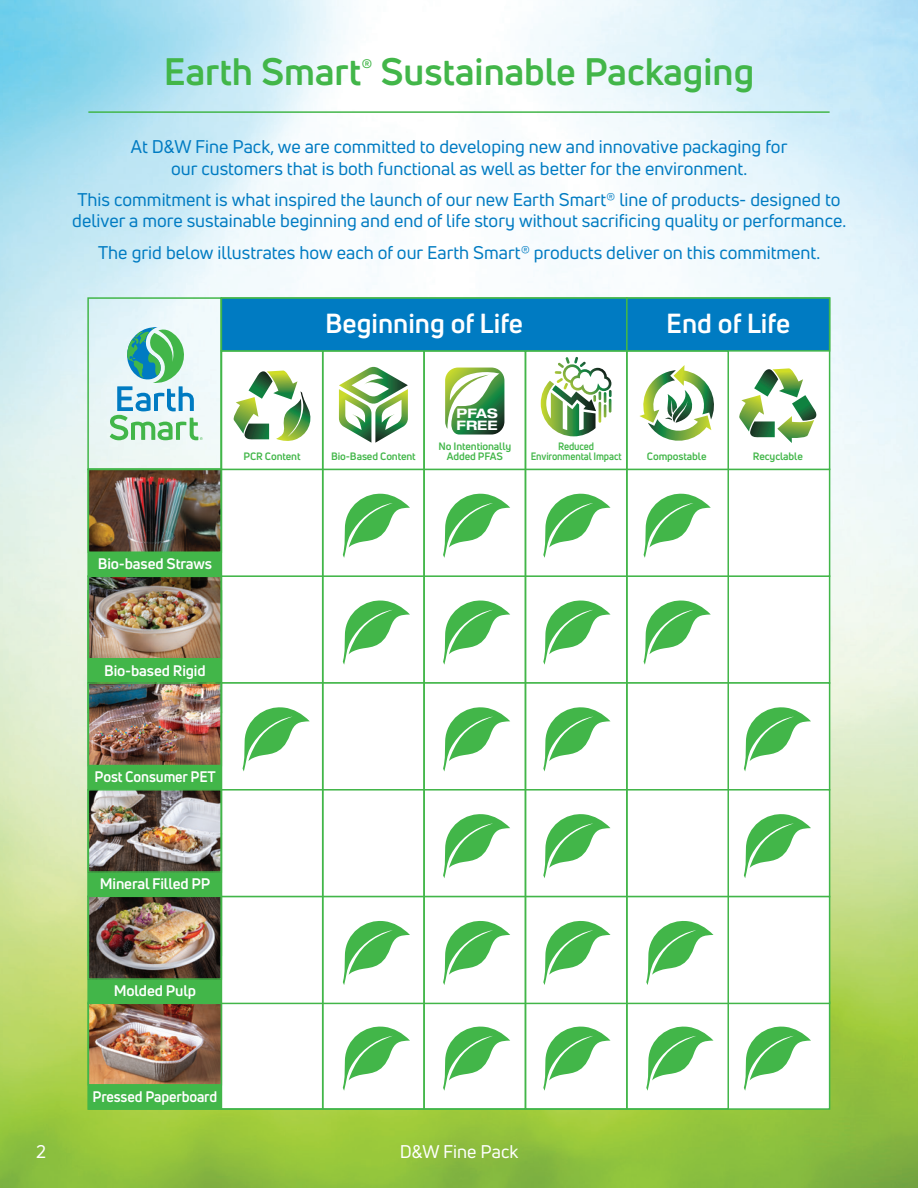
<style>
.page{position:relative;width:918px;height:1188px;background:#fff}
.page>*{position:absolute;margin:0;border:0;box-sizing:border-box;transform-origin:0 0}
.t1{font:700 37.5px "Uni Neue";color:#42b649}
.t2{font:700 27px "Uni Neue";color:#fff}
.t3{font:18px/21.6px "Uni Neue";color:#007bc2;text-align:center}
.t4{font:18px "Uni Neue";color:#fff}
.t5{font:700 15px "Uni Neue";letter-spacing:-.01em;color:#fff}
.t6{font:700 15px "Uni Neue";letter-spacing:-.01em;color:#fff;scale:.95 1}
.t7{font:700 expanded 13.05px/11.2px "Helvetica Neue LT Std";color:#fff}
.t8{font:700 10.5px/10.5px "Uni Neue";letter-spacing:-.01em;color:#42b649;text-align:center}
.t9{font:700 10.5px/10.5px "Uni Neue";letter-spacing:-.01em;color:#42b649;text-align:center;scale:.92 1}
</style>
<div class="page">
<img style="left:0;top:0;width:918px;height:1188px">
<hr style="left:88px;top:111px;width:742px;height:2px;background:#42b649">
<div style="left:88px;top:1001px;width:742px;height:109px;background:#fff;border:2px solid #42b649"></div>
<div style="left:88px;top:575px;width:742px;height:109px;background:#fff"></div>
<div style="left:88px;top:682px;width:742px;height:109px;background:#fff;border:2px solid #42b649"></div>
<div style="left:88px;top:789px;width:742px;height:108px;background:#fff;border:2px solid #42b649"></div>
<div style="left:88px;top:896px;width:742px;height:108px;background:#fff;border:2px solid #42b649"></div>
<div style="left:88px;top:469px;width:742px;height:108px;background:#fff;border:2px solid #42b649"></div>
<div style="left:88px;top:469px;width:134px;height:108px;background:#42b649"></div>
<img style="left:91px;top:472px;width:128px;height:78px">
<div style="left:88px;top:469px;width:134px;height:84px;border:2px solid #42b649"></div>
<div style="left:88px;top:576px;width:134px;height:108px;background:#42b649"></div>
<img style="left:91px;top:579px;width:128px;height:77px">
<div style="left:88px;top:576px;width:134px;height:83px;border:2px solid #42b649"></div>
<div style="left:88px;top:682px;width:134px;height:109px;background:#42b649"></div>
<img style="left:91px;top:685px;width:128px;height:78px">
<div style="left:88px;top:682px;width:134px;height:84px;border:2px solid #42b649"></div>
<div style="left:88px;top:789px;width:134px;height:108px;background:#42b649"></div>
<img style="left:91px;top:792px;width:128px;height:78px">
<div style="left:88px;top:789px;width:134px;height:84px;border:2px solid #42b649"></div>
<div style="left:88px;top:896px;width:134px;height:108px;background:#42b649"></div>
<img style="left:91px;top:899px;width:128px;height:78px">
<div style="left:88px;top:896px;width:134px;height:84px;border:2px solid #42b649"></div>
<div style="left:221px;top:297px;width:609px;height:173px;background:#fff;border:2px solid #42b649"></div>
<div style="left:221px;top:350px;width:102px;height:760px;border:2px solid #42b649"></div>
<div style="left:322px;top:350px;width:103px;height:760px;border:2px solid #42b649"></div>
<div style="left:423px;top:350px;width:103px;height:760px;border:2px solid #42b649"></div>
<div style="left:525px;top:350px;width:103px;height:760px;border:2px solid #42b649"></div>
<div style="left:626px;top:350px;width:103px;height:760px;border:2px solid #42b649"></div>
<div style="left:221px;top:297px;width:407px;height:55px;background:#007bc2;border:2px solid #42b649"></div>
<div style="left:626px;top:297px;width:204px;height:55px;background:#007bc2;border:2px solid #42b649"></div>
<div style="left:87px;top:297px;width:135px;height:173px;border:2px solid #42b649"></div>
<svg style="left:110px;top:327px;width:93px;height:113px"></svg>
<svg style="left:343px;top:493px;width:67px;height:65px"></svg>
<svg style="left:443px;top:493px;width:67px;height:65px"></svg>
<svg style="left:644px;top:493px;width:67px;height:65px"></svg>
<svg style="left:543px;top:493px;width:68px;height:65px"></svg>
<svg style="left:343px;top:600px;width:67px;height:65px"></svg>
<svg style="left:443px;top:600px;width:67px;height:65px"></svg>
<svg style="left:644px;top:600px;width:67px;height:65px"></svg>
<svg style="left:543px;top:600px;width:68px;height:65px"></svg>
<svg style="left:243px;top:707px;width:67px;height:64px"></svg>
<svg style="left:443px;top:707px;width:67px;height:64px"></svg>
<svg style="left:543px;top:707px;width:68px;height:64px"></svg>
<svg style="left:744px;top:707px;width:67px;height:64px"></svg>
<svg style="left:443px;top:814px;width:67px;height:64px"></svg>
<svg style="left:543px;top:814px;width:68px;height:64px"></svg>
<svg style="left:744px;top:814px;width:67px;height:64px"></svg>
<svg style="left:343px;top:921px;width:67px;height:64px"></svg>
<svg style="left:443px;top:921px;width:67px;height:64px"></svg>
<svg style="left:543px;top:921px;width:68px;height:64px"></svg>
<svg style="left:646px;top:921px;width:68px;height:64px"></svg>
<div style="left:88px;top:1003px;width:134px;height:107px;background:#42b649"></div>
<img style="left:91px;top:1006px;width:128px;height:77px">
<div style="left:88px;top:1003px;width:134px;height:83px;border:2px solid #42b649"></div>
<svg style="left:343px;top:1026px;width:67px;height:65px"></svg>
<svg style="left:443px;top:1026px;width:67px;height:65px"></svg>
<svg style="left:744px;top:1026px;width:67px;height:65px"></svg>
<svg style="left:543px;top:1026px;width:68px;height:65px"></svg>
<svg style="left:646px;top:1026px;width:68px;height:65px"></svg>
<svg style="left:739px;top:368px;width:78px;height:75px"></svg>
<svg style="left:639px;top:365px;width:75px;height:76px"></svg>
<svg style="left:339px;top:367px;width:69px;height:76px"></svg>
<svg style="left:233px;top:371px;width:78px;height:70px"></svg>
<svg style="left:541px;top:357px;width:70px;height:79px"></svg>
<svg style="left:445px;top:368px;width:59px;height:67px"></svg>
<h1 class="t1" style="left:164px;top:48px;width:592px">Earth Smart<sup>®</sup> Sustainable Packaging</h1>
<p class="t3" style="left:131px;top:136px;width:658px">At D&amp;W Fine Pack, we are committed to developing new and innovative packaging for our customers that is both functional as well as better for the environment.</p>
<p class="t3" style="left:72px;top:188px;width:775px;text-align:left">This commitment is what inspired the launch of our new Earth Smart® line of products- designed to deliver a more sustainable beginning and end of life story without sacrificing quality or performance.</p>
<p class="t3" style="left:98px;top:241px;width:724px">The grid below illustrates how each of our Earth Smart® products deliver on this commitment.</p>
<h2 class="t2" style="left:325px;top:306px;width:199px">Beginning of Life</h2>
<p class="t7" style="left:457px;top:408px;width:43px">PFAS<br>FREE</p>
<h2 class="t2" style="left:666px;top:306px;width:126px">End of Life</h2>
<p class="t8" style="left:438px;top:441px;width:74px">No Intentionally<br>Added PFAS</p>
<p class="t9" style="left:531px;top:441px;width:100px">Reduced<br>Environmental Impact</p>
<p class="t8" style="left:244px;top:451px;width:59px">PCR Content</p>
<p class="t8" style="left:331px;top:451px;width:86px">Bio-Based Content</p>
<p class="t8" style="left:647px;top:451px;width:61px">Compostable</p>
<p class="t8" style="left:753px;top:451px;width:52px">Recyclable</p>
<p class="t5" style="left:98px;top:554px;width:116px">Bio-based Straws</p>
<p class="t5" style="left:104px;top:661px;width:103px">Bio-based Rigid</p>
<p class="t6" style="left:95px;top:768px;width:129px">Post Consumer PET</p>
<p class="t5" style="left:100px;top:874px;width:112px">Mineral Filled PP</p>
<p class="t5" style="left:114px;top:981px;width:84px">Molded Pulp</p>
<p class="t6" style="left:93px;top:1087px;width:133px">Pressed Paperboard</p>
<p class="t4" style="left:36px;top:1140px;width:11px">2</p>
<p class="t4" style="left:400px;top:1140px;width:120px">D&amp;W Fine Pack</p>
</div>
